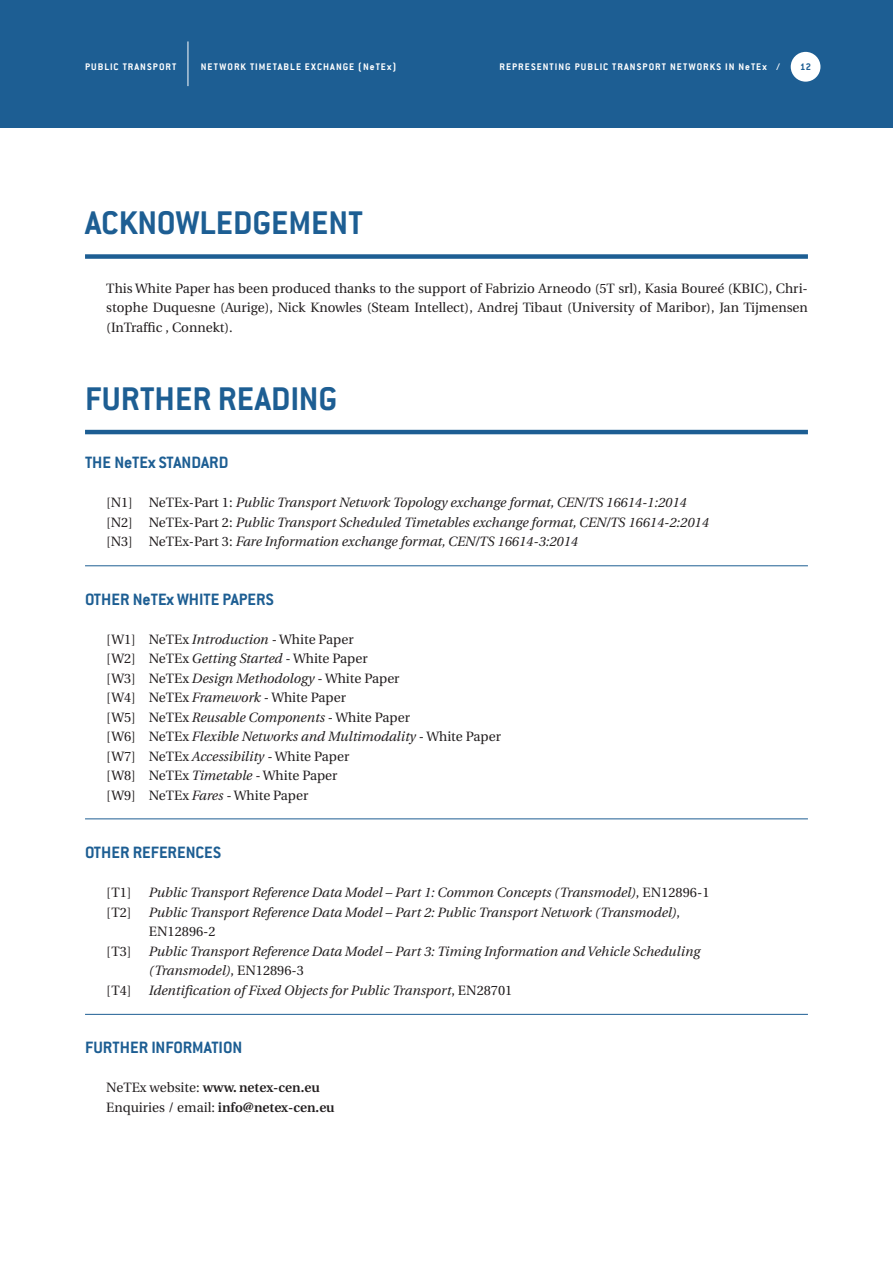
<style>
.page{position:relative;width:893px;height:1263px;background:#fff}
.page>*{position:absolute;margin:0;border:0;box-sizing:border-box;transform-origin:0 0}
.t1{font:700 36px "Conduit ITC";color:#1d5e93}
.t2{font:700 18px "Conduit ITC";color:#1d5e93}
.t3{font:italic 13.5px/19.5px "Utopia";color:#231f20}
.t4{font:13.5px/19.5px "Utopia";color:#231f20;text-align:justify}
.t5{font:600 13.5px/19.5px "Utopia";color:#231f20}
.t6{font:700 10.5px "Conduit ITC";letter-spacing:.1em;color:#fff}
.t7{font:700 10.5px "Conduit ITC";color:#1d5e93}
.s1{font-style:normal}
.s2{font-style:italic}
.s3{font-weight:400}
</style>
<div class="page">
<div style="left:0;top:0;width:893px;height:128px;background:#1d5e93"></div>
<div style="left:791px;top:52px;width:29px;height:30px;background:#fff;border-radius:50%"></div>
<hr style="left:188px;top:41px;width:1px;height:45px;background:#fff">
<div style="left:85px;top:254px;width:723px;height:5px;background:#1d5e93"></div>
<hr style="left:85px;top:430px;width:723px;height:4px;background:#1d5e93">
<hr style="left:85px;top:565px;width:723px;height:1px;background:#1d5e93">
<hr style="left:85px;top:819px;width:723px;height:1px;background:#1d5e93">
<hr style="left:85px;top:1014px;width:723px;height:1px;background:#1d5e93">
<p class="t6" style="left:85px;top:60px;width:93px">PUBLIC TRANSPORT</p>
<p class="t6" style="left:201px;top:60px;width:197px">NETWORK TIMETABLE EXCHANGE (NeTEx)</p>
<p class="t6" style="left:499px;top:60px;width:282px">REPRESENTING PUBLIC TRANSPORT NETWORKS IN NeTEx /</p>
<p class="t7" style="left:800px;top:60px;width:12px">12</p>
<h1 class="t1" style="left:85px;top:202px;width:279px">ACKNOWLEDGEMENT</h1>
<p class="t4" style="left:106px;top:278px;width:703px">This White Paper has been produced thanks to the support of Fabrizio Arneodo (5T srl), Kasia Boureé (KBIC), Chri&shy;stophe Duquesne (Aurige), Nick Knowles (Steam Intellect), Andrej Tibaut (University of Maribor), Jan Tijmensen (InTraffic , Connekt).</p>
<h1 class="t1" style="left:85px;top:377px;width:254px">FURTHER READING</h1>
<h2 class="t2" style="left:85px;top:452px;width:145px">THE NeTEx STANDARD</h2>
<p class="t3" style="left:106px;top:493px;width:604px"><span class="s1">[N1] NeTEx-Part 1:</span> Public Transport Network Topology exchange format, CEN/TS 16614-1:2014 <span class="s1">[N2] NeTEx-Part 2:</span> Public Transport Scheduled Timetables exchange format, CEN/TS 16614-2:2014 <span class="s1">[N3] NeTEx-Part 3:</span> Fare Information exchange format, CEN/TS 16614-3:2014</p>
<h2 class="t2" style="left:85px;top:588px;width:190px">OTHER NeTEx WHITE PAPERS</h2>
<p class="t4" style="left:106px;top:629px;width:396px;text-align:left">[W1] NeTEx <span class="s2">Introduction</span> - White Paper<br>[W2] NeTEx <span class="s2">Getting Started</span> - White Paper<br>[W3] NeTEx <span class="s2">Design Methodology</span> - White Paper<br>[W4] NeTEx <span class="s2">Framework</span> - White Paper<br>[W5] NeTEx <span class="s2">Reusable Components</span> - White Paper<br>[W6] NeTEx <span class="s2">Flexible Networks and Multimodality</span> - White Paper [W7] NeTEx <span class="s2">Accessibility</span> - White Paper<br>[W8] NeTEx <span class="s2">Timetable</span> - White Paper<br>[W9] NeTEx <span class="s2">Fares</span> - White Paper</p>
<h2 class="t2" style="left:85px;top:842px;width:137px">OTHER REFERENCES</h2>
<p class="t4" style="left:106px;top:883px;width:27px">[T1]</p>
<p class="t3" style="left:149px;top:883px;width:562px">Public Transport Reference Data Model – Part 1: Common Concepts (Transmodel)<span class="s1">, EN12896-1</span></p>
<p class="t4" style="left:106px;top:902px;width:27px">[T2]</p>
<p class="t3" style="left:149px;top:902px;width:533px">Public Transport Reference Data Model – Part 2: Public Transport Network (Transmodel)<span class="s1">,<br>EN12896-2</span></p>
<p class="t4" style="left:106px;top:941px;width:27px">[T3]</p>
<p class="t3" style="left:149px;top:941px;width:553px">Public Transport Reference Data Model – Part 3: Timing Information and Vehicle Scheduling (Transmodel)<span class="s1">, EN12896-3</span></p>
<p class="t4" style="left:106px;top:980px;width:27px">[T4]</p>
<p class="t3" style="left:149px;top:980px;width:365px">Identification of Fixed Objects for Public Transport<span class="s1">, EN28701</span></p>
<h2 class="t2" style="left:85px;top:1037px;width:159px">FURTHER INFORMATION</h2>
<p class="t5" style="left:106px;top:1078px;width:230px"><span class="s3">NeTEx website:</span> www. netex-cen.eu<br><span class="s3">Enquiries / email:</span> info@netex-cen.eu</p>
</div>
